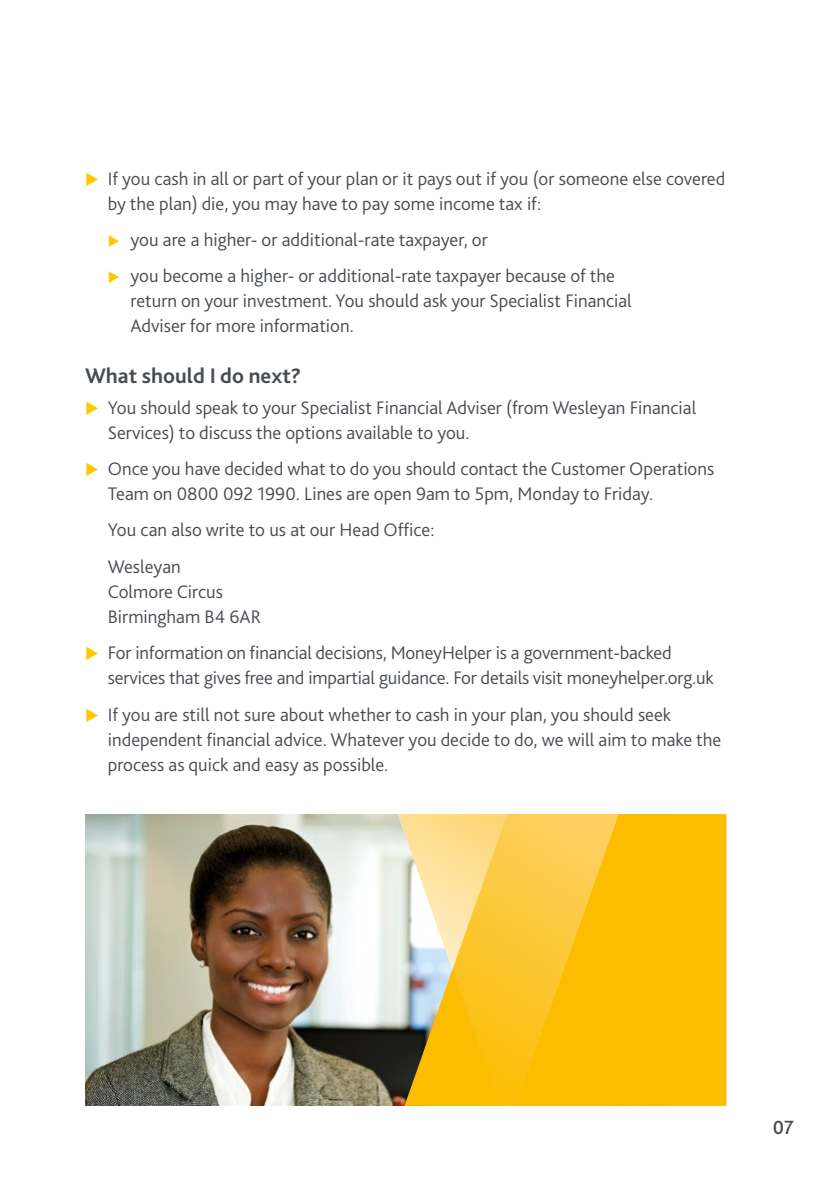
<style>
.page{position:relative;width:840px;height:1191px;background:#fff}
.page>*{position:absolute;margin:0;border:0;box-sizing:border-box;transform-origin:0 0}
.t1{font:700 22px "Bliss 2";color:#474c51}
.t2{font:500 20px "Bliss 2";color:#474c51}
.t3{font:300 19px/25px "Bliss 2";color:#474c51}
.s1{color:#fec800}
</style>
<div class="page">
<img style="left:85px;top:814px;width:312px;height:292px">
<div style="left:618px;top:814px;width:108px;height:292px;background:#fcbd00"></div>
<svg style="left:397px;top:814px;width:221px;height:292px;background:#f2c543"></svg>
<p class="t3" style="left:108px;top:166px;width:618px;text-indent:-23px"><span class="s1">◆</span> If you cash in all or part of your plan or it pays out if you (or someone else covered by the plan) die, you may have to pay some income tax if:</p>
<p class="t3" style="left:108px;top:227px;width:381px"><span class="s1">◆</span> you are a higher- or additional-rate taxpayer, or</p>
<p class="t3" style="left:130px;top:263px;width:502px;text-indent:-23px"><span class="s1">◆</span> you become a higher- or additional-rate taxpayer because of the return on your investment. You should ask your Specialist Financial<br>Adviser for more information.</p>
<p class="t1" style="left:85px;top:362px;width:218px">What should I do next?</p>
<p class="t3" style="left:108px;top:395px;width:589px;text-indent:-23px"><span class="s1">◆</span> You should speak to your Specialist Financial Adviser (from Wesleyan Financial<br>Services) to discuss the options available to you.</p>
<p class="t3" style="left:108px;top:456px;width:607px;text-indent:-23px"><span class="s1">◆</span> Once you have decided what to do you should contact the Customer Operations<br>Team on 0800 092 1990. Lines are open 9am to 5pm, Monday to Friday.</p>
<p class="t3" style="left:108px;top:512px;width:328px;line-height:36.4px">You can also write to us at our Head Office:<br>Wesleyan</p>
<p class="t3" style="left:108px;top:579px;width:154px">Colmore Circus<br>Birmingham B4 6AR</p>
<p class="t3" style="left:108px;top:640px;width:607px;text-indent:-23px"><span class="s1">◆</span> For information on financial decisions, MoneyHelper is a government-backed services that gives free and impartial guidance. For details visit moneyhelper.org.uk</p>
<p class="t3" style="left:108px;top:701px;width:614px;text-indent:-23px"><span class="s1">◆</span> If you are still not sure about whether to cash in your plan, you should seek independent financial advice. Whatever you decide to do, we will aim to make the process as quick and easy as possible.</p>
<p class="t2" style="left:772px;top:1115px;width:23px">07</p>
</div>
